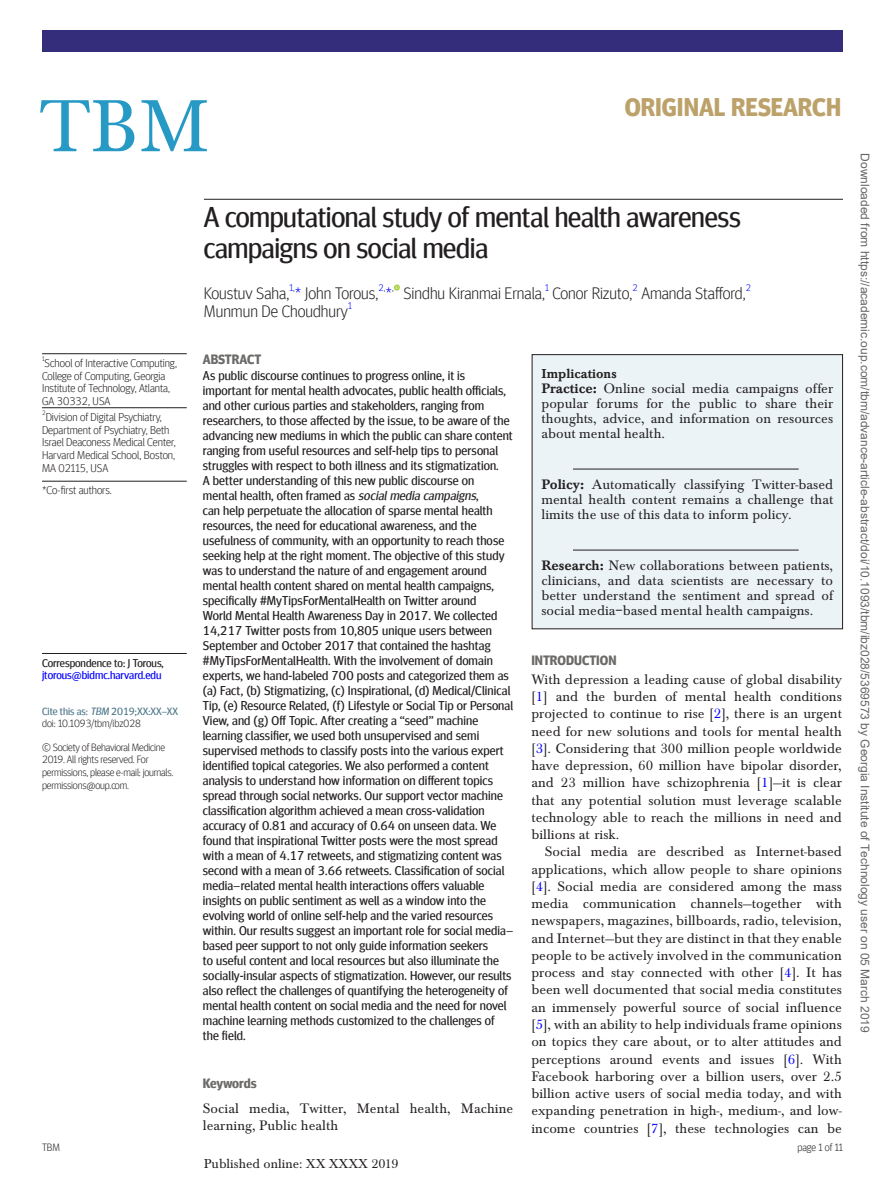
<style>
.page{position:relative;width:894px;height:1186px;background:#fff}
.page>*{position:absolute;margin:0;border:0;box-sizing:border-box;transform-origin:0 0}
.t1{font:76.5px "Baskerville EF";color:#269ac5}
.t2{font:28.5px/31.5px "Meta Headline Offc";letter-spacing:-.01em;color:#231f20}
.t3{font:700 25.5px "Meta Headline Offc";color:#bca26a}
.t4{font:300 16.5px "Meta Headline Offc";color:#231f20}
.t5{font:14.25px/17.2px "Baskerville EF";color:#231f20;text-align:justify}
.t6{font:700 13.5px "Meta Headline Offc";color:#6b6a68}
.t7{font:13.5px "Baskerville EF";color:#231f20}
.t8{font:500 13.5px "Baskerville EF";color:#231f20}
.t9{font:12.75px/15px "Meta Headline Offc";letter-spacing:.01em;color:#231f20}
.t10{font:12px "Arial";color:#666}
.t11{font:300 11.25px/12.8px "Meta Headline Offc";color:#231f20}
.t12{font:11.25px "Meta Headline Offc";color:#231f20}
.t13{font:11.25px "Meta Headline Offc";color:#00f}
.t14{font:300 10.5px/12.8px "Meta Headline Offc";letter-spacing:-.015em;color:#231f20}
.t15{font:10.5px/12.8px "Meta Headline Offc";color:#4f788a}
.t16{font:300 9.6px "Meta Headline Offc";color:#00f}
.t17{font:300 9.6px "Meta Headline Offc";color:#231f20}
.t18{font:300 6.6px "Meta Headline Offc";color:#231f20}
.s1{font-style:italic}
.s2{font-weight:300;color:#231f20}
.s3{color:#00f}
.s4{color:#231f20}
.s5{font-weight:500}
</style>
<div class="page">
<div style="left:42px;top:30px;width:800px;height:21px;background:#332d7b"></div>
<hr style="left:42px;top:353px;width:145px;height:1px;background:#231f20">
<hr style="left:42px;top:407px;width:145px;height:1px;background:#231f20">
<div style="left:532px;top:355px;width:310px;height:274px;background:#ebf3f6"></div>
<hr style="left:572px;top:469px;width:226px;height:1px;background:#231f20">
<hr style="left:572px;top:550px;width:226px;height:1px;background:#231f20">
<hr style="left:204px;top:199px;width:638px;height:1px;background:#231f20">
<svg style="left:394px;top:285px;width:6px;height:6px"></svg>
<hr style="left:42px;top:653px;width:145px;height:1px;background:#231f20">
<hr style="left:42px;top:481px;width:145px;height:1px;background:#231f20">
<h1 class="t1" style="left:39px;top:84px;width:171px">TBM</h1>
<h3 class="t3" style="left:624px;top:92px;width:218px">ORIGINAL RESEARCH</h3>
<p class="t18" style="left:42px;top:355px;width:4px">1</p>
<p class="t11" style="left:42px;top:356px;width:136px">School of Interactive Computing,<br>College of Computing, Georgia<br>Institute of Technology, Atlanta,<br>GA 30332, USA</p>
<p class="t18" style="left:42px;top:409px;width:5px">2</p>
<p class="t11" style="left:42px;top:410px;width:135px;text-indent:4px">Division of Digital Psychiatry,<br>Department of Psychiatry, Beth<br>Israel Deaconess Medical Center,<br>Harvard Medical School, Boston,<br>MA 02115, USA</p>
<p class="t11" style="left:42px;top:484px;width:71px">*Co-first authors.</p>
<p class="t12" style="left:42px;top:656px;width:123px">Correspondence to: J Torous,</p>
<p class="t13" style="left:42px;top:669px;width:121px">jtorous@bidmc.harvard.edu</p>
<p class="t15" style="left:42px;top:705px;width:138px">Cite this as: <span class="s1">TBM</span> 2019;XX:XX–XX <span class="s2">doi: 10.1093/tbm/ibz028</span></p>
<p class="t14" style="left:42px;top:740px;width:133px">© Society of Behavioral Medicine<br>2019. All rights reserved. For permissions, please e-mail: journals. permissions@oup.com.</p>
<h2 class="t2" style="left:204px;top:202px;width:538px">A computational study of mental health awareness campaigns on social media</h2>
<p class="t4" style="left:204px;top:283px;width:190px">Koustuv Saha, <span class="s3">*</span> John Torous, <span class="s3">*</span></p>
<p class="t16" style="left:545px;top:282px;width:5px">1</p>
<p class="t16" style="left:632px;top:282px;width:7px">2</p>
<p class="t4" style="left:641px;top:283px;width:106px">Amanda Stafford,</p>
<p class="t16" style="left:745px;top:282px;width:7px">2</p>
<p class="t16" style="left:289px;top:282px;width:7px">1<span class="s4">,</span></p>
<p class="t16" style="left:378px;top:282px;width:9px">2<span class="s4">,</span></p>
<p class="t17" style="left:392px;top:282px;width:3px">,</p>
<p class="t4" style="left:403px;top:283px;width:230px">Sindhu Kiranmai Ernala, Conor Rizuto,</p>
<p class="t4" style="left:204px;top:301px;width:145px">Munmun De Choudhury</p>
<p class="t16" style="left:348px;top:300px;width:5px">1</p>
<p class="t6" style="left:203px;top:351px;width:60px">ABSTRACT</p>
<p class="t9" style="left:203px;top:368px;width:312px">As public discourse continues to progress online, it is important for mental health advocates, public health officials, and other curious parties and stakeholders, ranging from researchers, to those affected by the issue, to be aware of the advancing new mediums in which the public can share content ranging from useful resources and self-help tips to personal struggles with respect to both illness and its stigmatization.<br>A better understanding of this new public discourse on<br>mental health, often framed as <span class="s1">socialmedia campaigns</span>,<br>can help perpetuate the allocation of sparse mental health resources, the need for educational awareness, and the usefulness of community, with an opportunity to reach those seeking help at the right moment. The objective of this study was to understand the nature of and engagement around mental health content shared on mental health campaigns, specifically #MyTipsForMentalHealth on Twitter around<br>World Mental Health Awareness Day in 2017. We collected 14,217 Twitter posts from 10,805 unique users between September and October 2017 that contained the hashtag #MyTipsForMentalHealth. With the involvement of domain experts, we hand-labeled 700 posts and categorized them as (a) Fact, (b) Stigmatizing, (c) Inspirational, (d) Medical/Clinical Tip, (e) Resource Related, (f) Lifestyle or Social Tip or Personal View, and (g) Off Topic. After creating a “seed” machine learning classifier, we used both unsupervised and semi supervised methods to classify posts into the various expert identified topical categories. We also performed a content analysis to understand how information on different topics spread through social networks. Our support vector machine classification algorithm achieved a mean cross-validation accuracy of 0.81 and accuracy of 0.64 on unseen data. We found that inspirational Twitter posts were the most spread with a mean of 4.17 retweets, and stigmatizing content was second with a mean of 3.66 retweets. Classification of social media–related mental health interactions offers valuable insights on public sentiment as well as a window into the evolving world of online self-help and the varied resources within. Our results suggest an important role for social media– based peer support to not only guide information seekers<br>to useful content and local resources but also illuminate the socially-insular aspects of stigmatization. However, our results also reflect the challenges of quantifying the heterogeneity of mental health content on social media and the need for novel machine learning methods customized to the challenges of the field.</p>
<p class="t6" style="left:203px;top:1075px;width:55px">Keywords</p>
<p class="t5" style="left:203px;top:1100px;width:312px">Social media, Twitter, Mental health, Machine learning, Public health</p>
<p class="t8" style="left:541px;top:366px;width:77px">Implications</p>
<p class="t5" style="left:541px;top:381px;width:293px;line-height:15px"><span class="s5">Practice:</span> Online social media campaigns offer popular forums for the public to share their thoughts, advice, and information on resources about mental health.</p>
<p class="t5" style="left:541px;top:477px;width:293px;line-height:15px"><span class="s5">Policy:</span> Automatically classifying Twitter-based mental health content remains a challenge that limits the use of this data to inform policy.</p>
<p class="t5" style="left:541px;top:558px;width:293px;line-height:15px"><span class="s5">Research:</span> New collaborations between patients, clinicians, and data scientists are necessary to better understand the sentiment and spread of social media–based mental health campaigns.</p>
<p class="t6" style="left:531px;top:652px;width:87px">INTRODUCTION</p>
<p class="t5" style="left:531px;top:671px;width:312px">With depression a leading cause of global disability [<span class="s3">1</span>] and the burden of mental health conditions projected to continue to rise [<span class="s3">2</span>], there is an urgent need for new solutions and tools for mental health [<span class="s3">3</span>]. Considering that 300 million people worldwide have depression, 60 million have bipolar disorder, and 23 million have schizophrenia [<span class="s3">1</span>]—it is clear that any potential solution must leverage scalable technology able to reach the millions in need and billions at risk.</p>
<p class="t5" style="left:531px;top:843px;width:312px;text-indent:13px">Social media are described as Internet-based applications, which allow people to share opinions [<span class="s3">4</span>]. Social media are considered among the mass media communication channels—together with newspapers, magazines, billboards, radio, television, and Internet—but they are distinct in that they enable people to be actively involved in the communication process and stay connected with other [<span class="s3">4</span>]. It has been well documented that social media constitutes an immensely powerful source of social influence [<span class="s3">5</span>], with an ability to help individuals frame opinions on topics they care about, or to alter attitudes and perceptions around events and issues [<span class="s3">6</span>]. With Facebook harboring over a billion users, over 2.5 billion active users of social media today, and with expanding penetration in high-, medium-, and low&shy;income countries [<span class="s3">7</span>], these technologies can be</p>
<p class="t14" style="left:42px;top:1140px;width:19px">TBM</p>
<p class="t14" style="left:797px;top:1140px;width:47px">page 1 of 11</p>
<p class="t7" style="left:204px;top:1156px;width:196px">Published online: XX XXXX 2019</p>
<p class="t10" style="left:869px;top:153px;width:881px;rotate:90deg">Downloaded from https://academic.oup.com/tbm/advance-article-abstract/doi/10.1093/tbm/ibz028/5369573 by Georgia Institute of Technology user on 05 March 2019</p>
</div>
